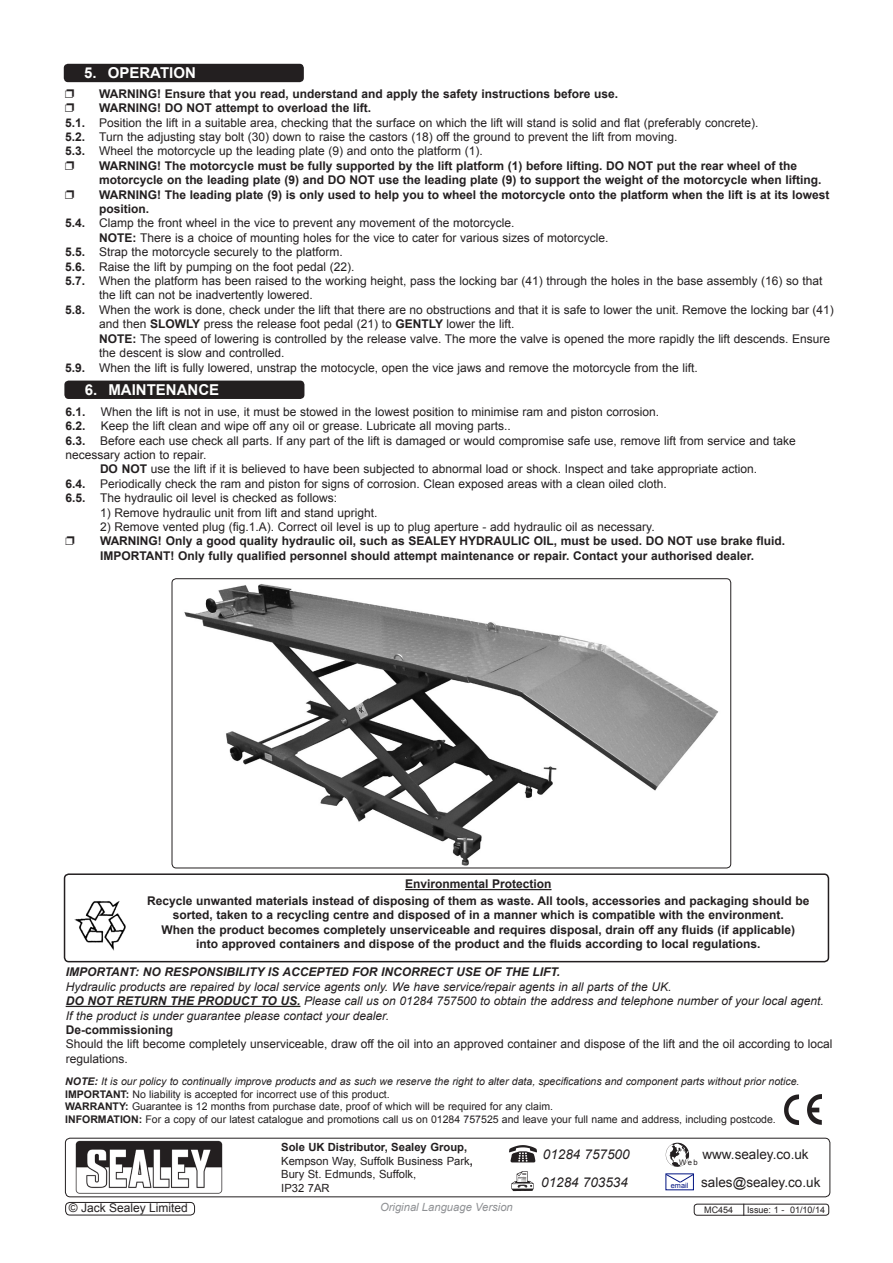
<style>
.page{position:relative;width:893px;height:1263px;background:#fff}
.page>*{position:absolute;margin:0;border:0;box-sizing:border-box;transform-origin:0 0}
.CHAPTER_HEADER_10poi{font:700 15px "Arial";color:#fff}
.t1{font:13.5px "Arial";color:#231f20}
.t2{font:italic 13.5px "Arial";color:#231f20}
.t3{font:12px/14.4px "Arial";color:#231f20}
.t4{font:700 12px/14.4px "Arial";color:#231f20}
.t5{font:italic 12px "Arial";color:#231f20}
.t6{font:italic 700 12px "Arial";color:#231f20}
.t7{font:11.25px/13.5px "Arial";color:#231f20}
.t8{font:italic 11.25px "Arial";color:#8f9194}
.t9{font:10.5px "Arial";color:#231f20}
.t10{font:italic 10.5px "Arial";color:#231f20}
.t11{font:9px "Arial";color:#231f20}
.t12{font:7.65px "Arial";color:#231f20}
.t13{font:7.35px "Arial";color:#001381}
.s1{font-weight:700}
</style>
<div class="page">
<hr style="left:66px;top:1006px;width:234px;height:1px;background:#231f20">
<div style="left:65px;top:1138px;width:765px;height:59px;border:1px solid #231f20;border-radius:5px"></div>
<img style="left:784px;top:1095px;width:38px;height:30px">
<img style="left:511px;top:1171px;width:23px;height:20px">
<img style="left:509px;top:1145px;width:28px;height:18px">
<img style="left:664px;top:1142px;width:26px;height:26px;border-radius:13px">
<svg style="left:665px;top:1173px;width:29px;height:10px"></svg>
<div style="left:65px;top:1202px;width:130px;height:13px;border:1px solid #231f20;border-radius:4px"></div>
<img style="left:184px;top:584px;width:535px;height:282px">
<div style="left:172px;top:578px;width:559px;height:290px;border:1px solid #231f20;border-radius:4px"></div>
<img style="left:76px;top:1141px;width:146px;height:53px">
<div style="left:64px;top:873px;width:765px;height:89px;border:2px solid #231f20;border-radius:4px"></div>
<img style="left:74px;top:901px;width:52px;height:50px">
<hr style="left:405px;top:889px;width:146px;height:1px;background:#231f20">
<div style="left:64px;top:64px;width:240px;height:18px;background:#231f20;border-radius:4px"></div>
<div style="left:64px;top:381px;width:240px;height:18px;background:#231f20;border-radius:4px"></div>
<div style="left:694px;top:1204px;width:135px;height:11px;border:1px solid #231f20;border-radius:3px"></div>
<svg style="left:743px;top:1204px;width:1px;height:12px"></svg>
<p class="CHAPTER_HEADER_10poi" style="left:84px;top:63px;width:113px">5. OPERATION</p>
<p class="t4" style="left:99px;top:87px;width:520px">WARNING! Ensure that you read, understand and apply the safety instructions before use.</p>
<p class="t4" style="left:99px;top:101px;width:273px">WARNING! DO NOT attempt to overload the lift.</p>
<p class="t3" style="left:65px;top:115px;width:695px"><span class="s1">5.1.</span> Position the lift in a suitable area, checking that the surface on which the lift will stand is solid and flat (preferably concrete).</p>
<p class="t3" style="left:65px;top:130px;width:614px"><span class="s1">5.2.</span> Turn the adjusting stay bolt (30) down to raise the castors (18) off the ground to prevent the lift from moving.</p>
<p class="t3" style="left:65px;top:144px;width:419px"><span class="s1">5.3.</span> Wheel the motorcycle up the leading plate (9) and onto the platform (1).</p>
<p class="t4" style="left:99px;top:159px;width:724px">WARNING! The motorcycle must be fully supported by the lift platform (1) before lifting. DO NOT put the rear wheel of the motorcycle on the leading plate (9) and DO NOT use the leading plate (9) to support the weight of the motorcycle when lifting.</p>
<p class="t4" style="left:99px;top:188px;width:732px">WARNING! The leading plate (9) is only used to help you to wheel the motorcycle onto the platform when the lift is at its lowest</p>
<p class="t4" style="left:99px;top:202px;width:52px">position.</p>
<p class="t3" style="left:65px;top:216px;width:451px"><span class="s1">5.4.</span> Clamp the front wheel in the vice to prevent any movement of the motorcycle.</p>
<p class="t3" style="left:99px;top:231px;width:511px"><span class="s1">NOTE:</span> There is a choice of mounting holes for the vice to cater for various sizes of motorcycle.</p>
<p class="t3" style="left:65px;top:245px;width:279px"><span class="s1">5.5.</span> Strap the motorcycle securely to the platform.</p>
<p class="t3" style="left:65px;top:259px;width:291px"><span class="s1">5.6.</span> Raise the lift by pumping on the foot pedal (22).</p>
<p class="t3" style="left:99px;top:274px;width:725px;text-indent:-34px"><span class="s1">5.7.</span> When the platform has been raised to the working height, pass the locking bar (41) through the holes in the base assembly (16) so that the lift can not be inadvertently lowered.</p>
<p class="t3" style="left:65px;top:303px;width:770px"><span class="s1">5.8.</span> When the work is done, check under the lift that there are no obstructions and that it is safe to lower the unit. Remove the locking bar (41)</p>
<p class="t3" style="left:99px;top:317px;width:417px">and then <span class="s1">SLOWLY</span> press the release foot pedal (21) to <span class="s1">GENTLY</span> lower the lift.</p>
<p class="t3" style="left:99px;top:331px;width:732px"><span class="s1">NOTE:</span> The speed of lowering is controlled by the release valve. The more the valve is opened the more rapidly the lift descends. Ensure the descent is slow and controlled.</p>
<p class="t3" style="left:65px;top:360px;width:634px"><span class="s1">5.9.</span> When the lift is fully lowered, unstrap the motocycle, open the vice jaws and remove the motorcycle from the lift.</p>
<p class="t4" style="left:65px;top:405px;width:22px">6.1.</p>
<p class="t3" style="left:101px;top:404px;width:560px">When the lift is not in use, it must be stowed in the lowest position to minimise ram and piston corrosion.</p>
<p class="t4" style="left:65px;top:419px;width:22px">6.2.</p>
<p class="t3" style="left:101px;top:419px;width:412px">Keep the lift clean and wipe off any oil or grease. Lubricate all moving parts..</p>
<p class="t3" style="left:65px;top:433px;width:732px"><span class="s1">6.3.</span> Before each use check all parts. If any part of the lift is damaged or would compromise safe use, remove lift from service and take necessary action to repair.</p>
<p class="t3" style="left:100px;top:462px;width:659px"><span class="s1">DO NOT</span> use the lift if it is believed to have been subjected to abnormal load or shock. Inspect and take appropriate action.</p>
<p class="t3" style="left:65px;top:476px;width:603px"><span class="s1">6.4.</span> Periodically check the ram and piston for signs of corrosion. Clean exposed areas with a clean oiled cloth.</p>
<p class="t3" style="left:65px;top:491px;width:273px"><span class="s1">6.5.</span> The hydraulic oil level is checked as follows:</p>
<p class="t3" style="left:100px;top:505px;width:279px">1) Remove hydraulic unit from lift and stand upright.</p>
<p class="t3" style="left:100px;top:520px;width:556px">2) Remove vented plug (fig.1.A). Correct oil level is up to plug aperture - add hydraulic oil as necessary.</p>
<p class="t4" style="left:100px;top:534px;width:687px">WARNING! Only a good quality hydraulic oil, such as SEALEY HYDRAULIC OIL, must be used. DO NOT use brake fluid.</p>
<p class="t4" style="left:100px;top:549px;width:656px">IMPORTANT! Only fully qualified personnel should attempt maintenance or repair. Contact your authorised dealer.</p>
<p class="CHAPTER_HEADER_10poi" style="left:85px;top:380px;width:136px">6. MAINTENANCE</p>
<p class="t4" style="left:405px;top:877px;width:148px">Environmental Protection</p>
<p class="t4" style="left:147px;top:894px;width:664px;text-align:center">Recycle unwanted materials instead of disposing of them as waste. All tools, accessories and packaging should be sorted, taken to a recycling centre and disposed of in a manner which is compatible with the environment.</p>
<p class="t4" style="left:162px;top:922px;width:635px">When the product becomes completely unserviceable and requires disposal, drain off any fluids (if applicable)</p>
<p class="t4" style="left:196px;top:937px;width:566px">into approved containers and dispose of the product and the fluids according to local regulations.</p>
<p class="t6" style="left:66px;top:964px;width:496px">IMPORTANT: NO RESPONSIBILITY IS ACCEPTED FOR INCORRECT USE OF THE LIFT.</p>
<p class="t5" style="left:66px;top:979px;width:607px">Hydraulic products are repaired by local service agents only. We have service/repair agents in all parts of the UK.</p>
<p class="t5" style="left:66px;top:993px;width:760px"><span class="s1">DO NOT RETURN THE PRODUCT TO US.</span> Please call us on 01284 757500 to obtain the address and telephone number of your local agent.</p>
<p class="t5" style="left:66px;top:1007px;width:325px">If the product is under guarantee please contact your dealer.</p>
<p class="t4" style="left:66px;top:1023px;width:109px">De-commissioning</p>
<p class="t3" style="left:66px;top:1037px;width:768px">Should the lift become completely unserviceable, draw off the oil into an approved container and dispose of the lift and the oil according to local regulations.</p>
<p class="t10" style="left:65px;top:1074px;width:736px"><span class="s1">NOTE:</span> It is our policy to continually improve products and as such we reserve the right to alter data, specifications and component parts without prior notice.</p>
<p class="t9" style="left:65px;top:1087px;width:326px"><span class="s1">IMPORTANT:</span> No liability is accepted for incorrect use of this product.</p>
<p class="t9" style="left:65px;top:1100px;width:489px"><span class="s1">WARRANTY:</span> Guarantee is 12 months from purchase date, proof of which will be required for any claim.</p>
<p class="t9" style="left:65px;top:1112px;width:712px"><span class="s1">INFORMATION:</span> For a copy of our latest catalogue and promotions call us on 01284 757525 and leave your full name and address, including postcode.</p>
<p class="t2" style="left:543px;top:1146px;width:88px">01284 757500</p>
<p class="t2" style="left:541px;top:1174px;width:88px">01284 703534</p>
<p class="t1" style="left:701px;top:1173px;width:121px">sales@sealey.co.uk</p>
<p class="t7" style="left:281px;top:1141px;width:193px"><span class="s1">Sole UK Distributor, Sealey Group,<br></span>Kempson Way, Suffolk Business Park<span class="s1">,<br></span>Bury St. Edmunds, Suffolk,</p>
<p class="t7" style="left:281px;top:1181px;width:50px">IP32 7AR</p>
<p class="t1" style="left:702px;top:1145px;width:108px">www.sealey.co.uk</p>
<p class="t12" style="left:679px;top:1157px;width:20px">Web</p>
<p class="t13" style="left:671px;top:1180px;width:19px">email</p>
<p class="t3" style="left:69px;top:1200px;width:120px">© Jack Sealey Limited</p>
<p class="t8" style="left:380px;top:1199px;width:134px">Original Language Version</p>
<p class="t11" style="left:704px;top:1204px;width:31px">MC454</p>
<p class="t11" style="left:747px;top:1204px;width:80px">Issue: 1 - 01/10/14</p>
</div>
